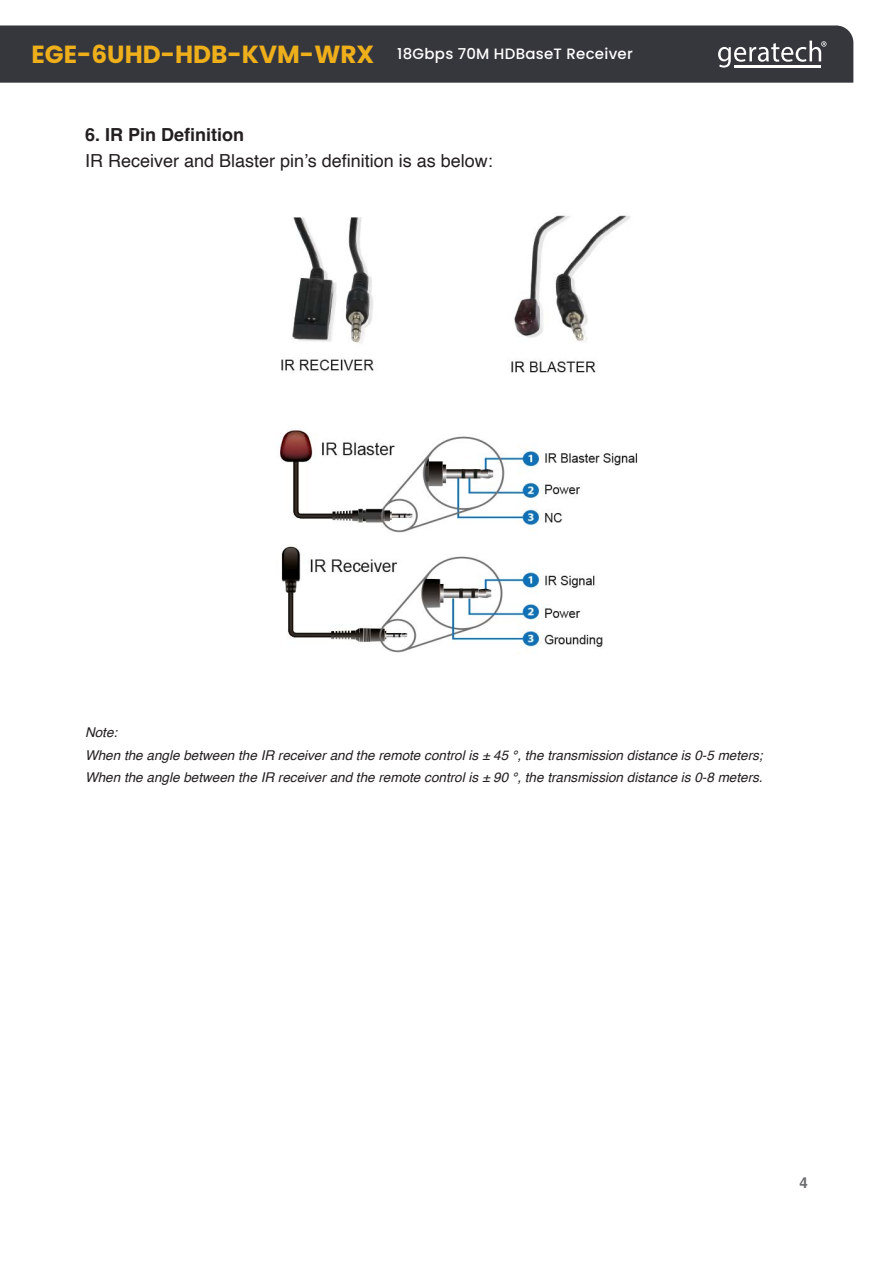
<style>
.page{position:relative;width:893px;height:1263px;background:#fff}
.page>*{position:absolute;margin:0;border:0;box-sizing:border-box;transform-origin:0 0}
.Paragraph{font:18px "Helvetica";color:#231f20}
.Paragraph-2{font:700 18px "Helvetica";color:#231f20}
.t1{font:500 15px "Poppins";letter-spacing:.015em;color:#fff}
.t2{font:700 15px "Helvetica";color:#6c6d70}
.Paragraph-3{font:italic 13.5px "Helvetica";color:#231f20}
.s1{font-weight:700;font-size:24.75px;color:#eeaf1b}
</style>
<div class="page">
<div style="left:0;top:25px;width:853px;height:58px;background:#36373d"></div>
<svg style="left:718px;top:41px;width:108px;height:27px"></svg>
<hr style="left:762px;top:65px;width:30px;height:2px;background:#fff">
<hr style="left:792px;top:65px;width:29px;height:2px;background:#fff">
<hr style="left:734px;top:65px;width:28px;height:2px;background:#fff">
<img style="left:278px;top:215px;width:360px;height:439px">
<p class="t1" style="left:31px;top:45px;width:603px"><span class="s1">EGE-6UHD-HDB-KVM-WRX</span> 18Gbps 70M HDBaseT Receiver</p>
<p class="Paragraph-2" style="left:85px;top:124px;width:161px">6. IR Pin Definition</p>
<p class="Paragraph" style="left:85px;top:146px;width:409px">IR Receiver and Blaster pin’s definition is as below:</p>
<p class="Paragraph-3" style="left:85px;top:722px;width:34px">Note:</p>
<p class="Paragraph-3" style="left:85px;top:744px;width:679px">When the angle between the IR receiver and the remote control is ± 45 °, the transmission distance is 0-5 meters;</p>
<p class="Paragraph-3" style="left:85px;top:767px;width:679px">When the angle between the IR receiver and the remote control is ± 90 °, the transmission distance is 0-8 meters.</p>
<p class="t2" style="left:800px;top:1174px;width:10px">4</p>
</div>
